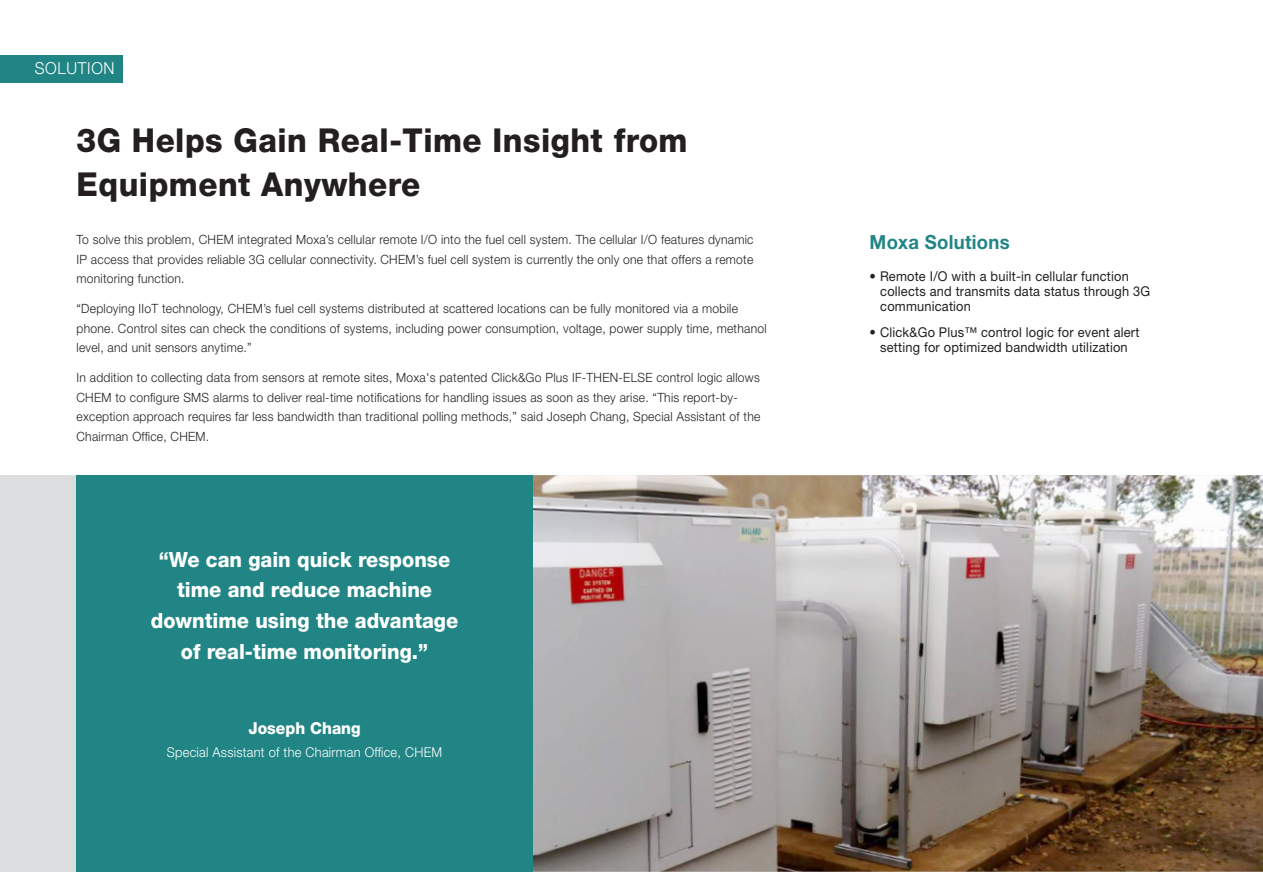
<style>
.page{position:relative;width:1263px;height:893px;background:#fff}
.page>*{position:absolute;margin:0;border:0;box-sizing:border-box;transform-origin:0 0}
.標題一{font:800 33px/43.5px "Helvetica Neue LT Std";letter-spacing:.015em;color:#231f20;scale:.95 1}
.HLigh{font:800 21px/30.6px "Helvetica Neue LT Std";color:#fff;text-align:center;scale:.95 1}
.title01{font:700 19.5px "Helvetica Neue LT Std";letter-spacing:.015em;color:#228585;scale:.95 1}
.HLigh-2{font:800 16.5px "Helvetica Neue LT Std";color:#fff;scale:.95 1}
.class{font:300 16.5px "Helvetica Neue LT Std";letter-spacing:.04em;color:#fff;scale:.95 1}
.Benefits{font:13.5px/15px "Helvetica Neue LT Std";letter-spacing:.015em;color:#231f20;scale:.95 1}
.本文{font:300 13.5px "Helvetica Neue LT Std";letter-spacing:.02em;color:#fff;scale:.95 1}
.本文-2{font:300 12.75px/19.5px "Helvetica Neue LT Std";letter-spacing:.02em;color:#231f20;scale:.95 1}
</style>
<div class="page">
<div style="left:0;top:475px;width:1263px;height:397px;background:#dcdddf"></div>
<img style="left:533px;top:475px;width:730px;height:397px">
<div style="left:77px;top:475px;width:456px;height:397px;background:#228585"></div>
<div style="left:0;top:55px;width:123px;height:27px;background:#228585"></div>
<p class="class" style="left:35px;top:58px;width:86px">SOLUTION</p>
<p class="標題一" style="left:77px;top:119px;width:645px">3G Helps Gain Real-Time Insight from<br>Equipment Anywhere</p>
<p class="本文-2" style="left:77px;top:230px;width:714px;text-align:justify">To solve this problem, CHEM integrated Moxa’s cellular remote I/O into the fuel cell system. The cellular I/O features dynamic IP access that provides reliable 3G cellular connectivity. CHEM’s fuel cell system is currently the only one that offers a remote monitoring function.</p>
<p class="本文-2" style="left:77px;top:299px;width:728px">“Deploying IIoT technology, CHEM’s fuel cell systems distributed at scattered locations can be fully monitored via a mobile phone. Control sites can check the conditions of systems, including power consumption, voltage, power supply time, methanol level, and unit sensors anytime.”</p>
<p class="本文-2" style="left:77px;top:368px;width:721px">In addition to collecting data from sensors at remote sites, Moxa's patented Click&amp;Go Plus IF-THEN-ELSE control logic allows CHEM to configure SMS alarms to deliver real-time notifications for handling issues as soon as they arise. “This report-by&shy;exception approach requires far less bandwidth than traditional polling methods,” said Joseph Chang, Special Assistant of the Chairman Office, CHEM.</p>
<p class="HLigh" style="left:151px;top:544px;width:325px">“We can gain quick response time and reduce machine downtime using the advantage of real-time monitoring.”</p>
<p class="HLigh-2" style="left:248px;top:718px;width:120px">Joseph Chang</p>
<p class="本文" style="left:167px;top:743px;width:291px">Special Assistant of the Chairman Office, CHEM</p>
<p class="title01" style="left:870px;top:230px;width:149px">Moxa Solutions</p>
<p class="Benefits" style="left:880px;top:269px;width:286px;text-indent:-11px">• Remote I/O with a built-in cellular function collects and transmits data status through 3G communication</p>
<p class="Benefits" style="left:870px;top:324px;width:285px;text-align:center">• Click&amp;Go Plus™ control logic for event alert setting for optimized bandwidth utilization</p>
</div>
